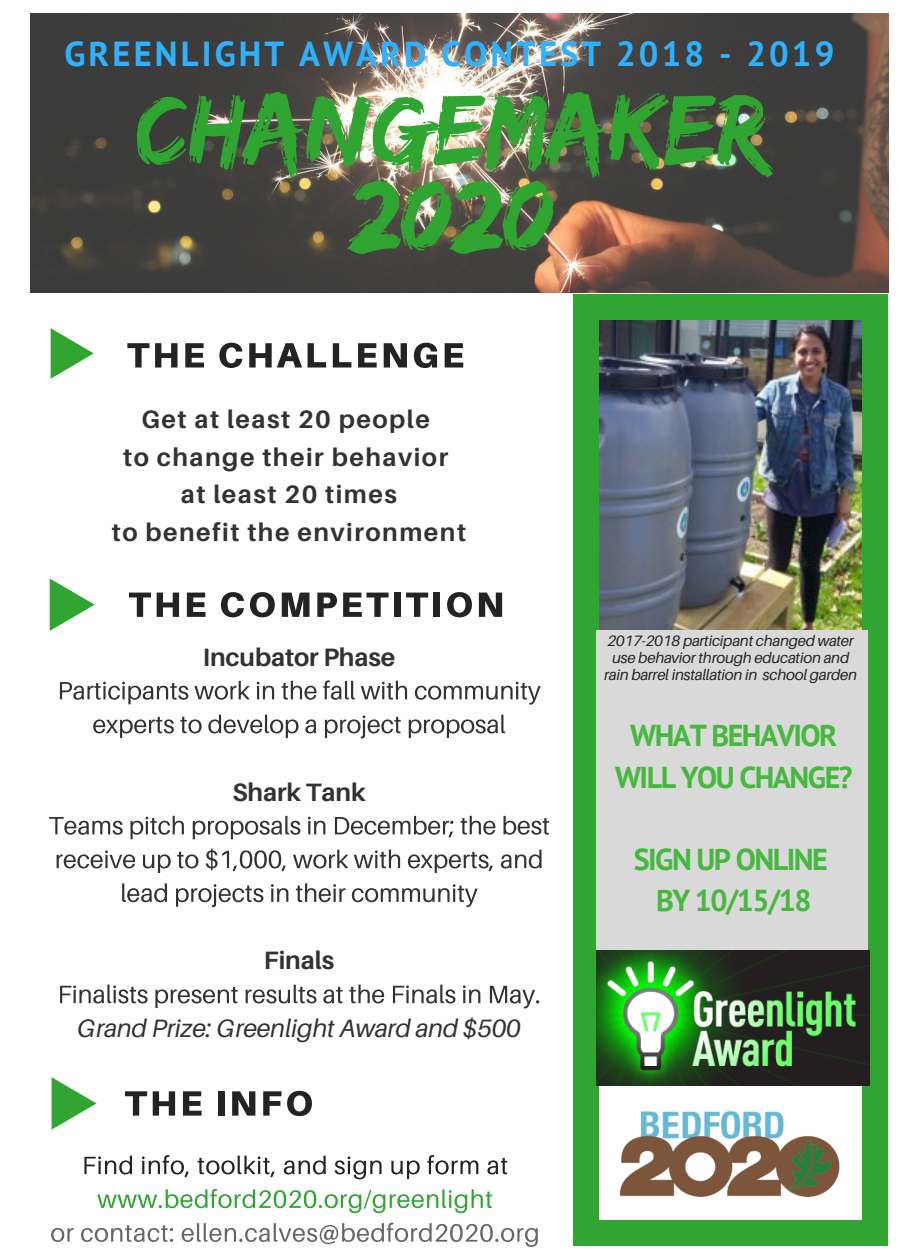
<style>
.page{position:relative;width:900px;height:1260px;background:#fff}
.page>*{position:absolute;margin:0;border:0;box-sizing:border-box;transform-origin:0 0}
.t1{font:104px/84.5px "Edo";color:#30a531;text-align:center}
.t2{font:700 34.75px "PT Sans";letter-spacing:.09em;color:#2eb2ff}
.t3{font:700 30.25px/41.2px "PT Sans";letter-spacing:-.05em;color:#45b83e;text-align:center}
.t4{font:700 25.25px/37.5px "Aileron";letter-spacing:.06em;color:#323232;text-align:center}
.t5{font:italic 25.25px "Aileron";letter-spacing:-.005em;color:#323232}
.t6{font:700 25.25px "Aileron";letter-spacing:-.005em;color:#323232}
.t7{font:italic 15px/17px "Aileron";letter-spacing:-.01em;color:#222;text-align:center}
</style>
<div class="page">
<img style="left:30px;top:13px;width:859px;height:279px">
<img style="left:599px;top:320px;width:263px;height:310px">
<div style="left:862px;top:1220px;width:25px;height:25px;background:#30a531"></div>
<div style="left:573px;top:318px;width:26px;height:904px;background:#30a531"></div>
<div style="left:573px;top:1220px;width:26px;height:25px;background:#30a531"></div>
<div style="left:862px;top:318px;width:25px;height:904px;background:#30a531"></div>
<div style="left:598px;top:1220px;width:265px;height:25px;background:#30a531"></div>
<div style="left:862px;top:294px;width:25px;height:26px;background:#30a531"></div>
<div style="left:573px;top:294px;width:26px;height:26px;background:#30a531"></div>
<div style="left:598px;top:294px;width:265px;height:26px;background:#30a531"></div>
<div style="left:596px;top:630px;width:272px;height:332px;background:#d9d9d9"></div>
<svg style="left:84px;top:1156px;width:48px;height:18px"></svg>
<svg style="left:142px;top:1155px;width:47px;height:22px"></svg>
<svg style="left:198px;top:1156px;width:77px;height:21px"></svg>
<svg style="left:284px;top:1156px;width:42px;height:18px"></svg>
<svg style="left:335px;top:1156px;width:47px;height:23px"></svg>
<svg style="left:391px;top:1160px;width:29px;height:19px"></svg>
<svg style="left:427px;top:1155px;width:51px;height:19px"></svg>
<svg style="left:487px;top:1158px;width:20px;height:16px"></svg>
<svg style="left:97px;top:1189px;width:327px;height:24px"></svg>
<svg style="left:427px;top:1189px;width:65px;height:24px"></svg>
<svg style="left:51px;top:1228px;width:23px;height:14px"></svg>
<svg style="left:81px;top:1225px;width:92px;height:17px"></svg>
<svg style="left:182px;top:1223px;width:356px;height:24px"></svg>
<svg style="left:60px;top:682px;width:128px;height:22px"></svg>
<svg style="left:194px;top:681px;width:56px;height:19px"></svg>
<svg style="left:257px;top:682px;width:17px;height:17px"></svg>
<svg style="left:282px;top:681px;width:35px;height:19px"></svg>
<svg style="left:323px;top:680px;width:32px;height:20px"></svg>
<svg style="left:361px;top:681px;width:46px;height:19px"></svg>
<svg style="left:415px;top:682px;width:126px;height:23px"></svg>
<svg style="left:93px;top:717px;width:81px;height:21px"></svg>
<svg style="left:180px;top:717px;width:22px;height:16px"></svg>
<svg style="left:208px;top:715px;width:91px;height:23px"></svg>
<svg style="left:305px;top:719px;width:11px;height:14px"></svg>
<svg style="left:325px;top:715px;width:76px;height:23px"></svg>
<svg style="left:409px;top:715px;width:96px;height:23px"></svg>
<svg style="left:49px;top:817px;width:74px;height:18px"></svg>
<svg style="left:131px;top:816px;width:53px;height:23px"></svg>
<svg style="left:193px;top:816px;width:107px;height:23px"></svg>
<svg style="left:308px;top:817px;width:17px;height:17px"></svg>
<svg style="left:335px;top:816px;width:118px;height:21px"></svg>
<svg style="left:461px;top:816px;width:34px;height:19px"></svg>
<svg style="left:504px;top:816px;width:45px;height:19px"></svg>
<svg style="left:57px;top:850px;width:78px;height:18px"></svg>
<svg style="left:143px;top:854px;width:28px;height:19px"></svg>
<svg style="left:177px;top:852px;width:21px;height:16px"></svg>
<svg style="left:206px;top:849px;width:80px;height:22px"></svg>
<svg style="left:293px;top:850px;width:55px;height:18px"></svg>
<svg style="left:354px;top:850px;width:46px;height:18px"></svg>
<svg style="left:408px;top:852px;width:85px;height:21px"></svg>
<svg style="left:501px;top:850px;width:41px;height:18px"></svg>
<svg style="left:122px;top:883px;width:45px;height:19px"></svg>
<svg style="left:176px;top:884px;width:87px;height:23px"></svg>
<svg style="left:271px;top:884px;width:17px;height:18px"></svg>
<svg style="left:296px;top:883px;width:50px;height:19px"></svg>
<svg style="left:352px;top:884px;width:126px;height:23px"></svg>
<svg style="left:60px;top:985px;width:88px;height:18px"></svg>
<svg style="left:155px;top:987px;width:83px;height:21px"></svg>
<svg style="left:246px;top:985px;width:71px;height:18px"></svg>
<svg style="left:323px;top:987px;width:20px;height:16px"></svg>
<svg style="left:349px;top:985px;width:35px;height:18px"></svg>
<svg style="left:393px;top:985px;width:62px;height:18px"></svg>
<svg style="left:463px;top:985px;width:17px;height:18px"></svg>
<svg style="left:490px;top:986px;width:49px;height:22px"></svg>
<svg style="left:129px;top:593px;width:22px;height:24px"></svg>
<svg style="left:157px;top:593px;width:22px;height:24px"></svg>
<svg style="left:187px;top:593px;width:19px;height:24px"></svg>
<svg style="left:221px;top:592px;width:23px;height:25px"></svg>
<svg style="left:250px;top:592px;width:25px;height:25px"></svg>
<svg style="left:282px;top:593px;width:28px;height:24px"></svg>
<svg style="left:317px;top:593px;width:20px;height:24px"></svg>
<svg style="left:343px;top:593px;width:46px;height:24px"></svg>
<div style="left:394px;top:593px;width:7px;height:24px;background:#232323"></div>
<svg style="left:406px;top:593px;width:22px;height:24px"></svg>
<div style="left:434px;top:593px;width:6px;height:24px;background:#232323"></div>
<svg style="left:447px;top:592px;width:25px;height:25px"></svg>
<svg style="left:479px;top:593px;width:23px;height:24px"></svg>
<img style="left:596px;top:951px;width:274px;height:135px">
<img style="left:621px;top:1112px;width:219px;height:84px">
<svg style="left:127px;top:343px;width:22px;height:25px"></svg>
<svg style="left:155px;top:343px;width:22px;height:25px"></svg>
<svg style="left:185px;top:343px;width:19px;height:25px"></svg>
<svg style="left:219px;top:343px;width:23px;height:25px"></svg>
<svg style="left:249px;top:343px;width:53px;height:25px"></svg>
<svg style="left:308px;top:343px;width:18px;height:25px"></svg>
<svg style="left:333px;top:343px;width:18px;height:25px"></svg>
<svg style="left:358px;top:343px;width:19px;height:25px"></svg>
<svg style="left:384px;top:343px;width:23px;height:25px"></svg>
<svg style="left:414px;top:343px;width:23px;height:25px"></svg>
<svg style="left:445px;top:343px;width:18px;height:25px"></svg>
<svg style="left:51px;top:328px;width:43px;height:51px"></svg>
<svg style="left:50px;top:578px;width:45px;height:53px"></svg>
<svg style="left:52px;top:1077px;width:45px;height:53px"></svg>
<svg style="left:125px;top:1091px;width:22px;height:25px"></svg>
<svg style="left:153px;top:1091px;width:22px;height:25px"></svg>
<svg style="left:183px;top:1091px;width:19px;height:25px"></svg>
<div style="left:218px;top:1091px;width:6px;height:25px;background:#232323"></div>
<svg style="left:232px;top:1091px;width:23px;height:25px"></svg>
<svg style="left:263px;top:1091px;width:49px;height:25px"></svg>
<h2 class="t2" style="left:64px;top:30px;width:771px">GREENLIGHT AWARD CONTEST 2018 - 2019</h2>
<h1 class="t1" style="left:136px;top:85px;width:633px">CHANGEMAKER<br>2020</h1>
<h3 class="t4" style="left:112px;top:400px;width:356px">Get at least 20 people<br>to change their behavior at least 20 times<br>to benefit the environment</h3>
<h3 class="t6" style="left:203px;top:641px;width:194px">Incubator Phase</h3>
<h3 class="t6" style="left:232px;top:776px;width:135px">Shark Tank</h3>
<h3 class="t4" style="left:264px;top:941px;width:72px">Finals</h3>
<h3 class="t5" style="left:77px;top:1012px;width:446px">Grand Prize: Greenlight Award and $500</h3>
<p class="t7" style="left:604px;top:632px;width:255px">2017-2018 participant changed water use behavior through education and rain barrel installation in school garden</p>
<h3 class="t3" style="left:615px;top:714px;width:239px">WHAT BEHAVIOR<br>WILL YOU CHANGE?</h3>
<h3 class="t3" style="left:634px;top:838px;width:196px">SIGN UP ONLINE<br>BY 10/15/18</h3>
</div>
